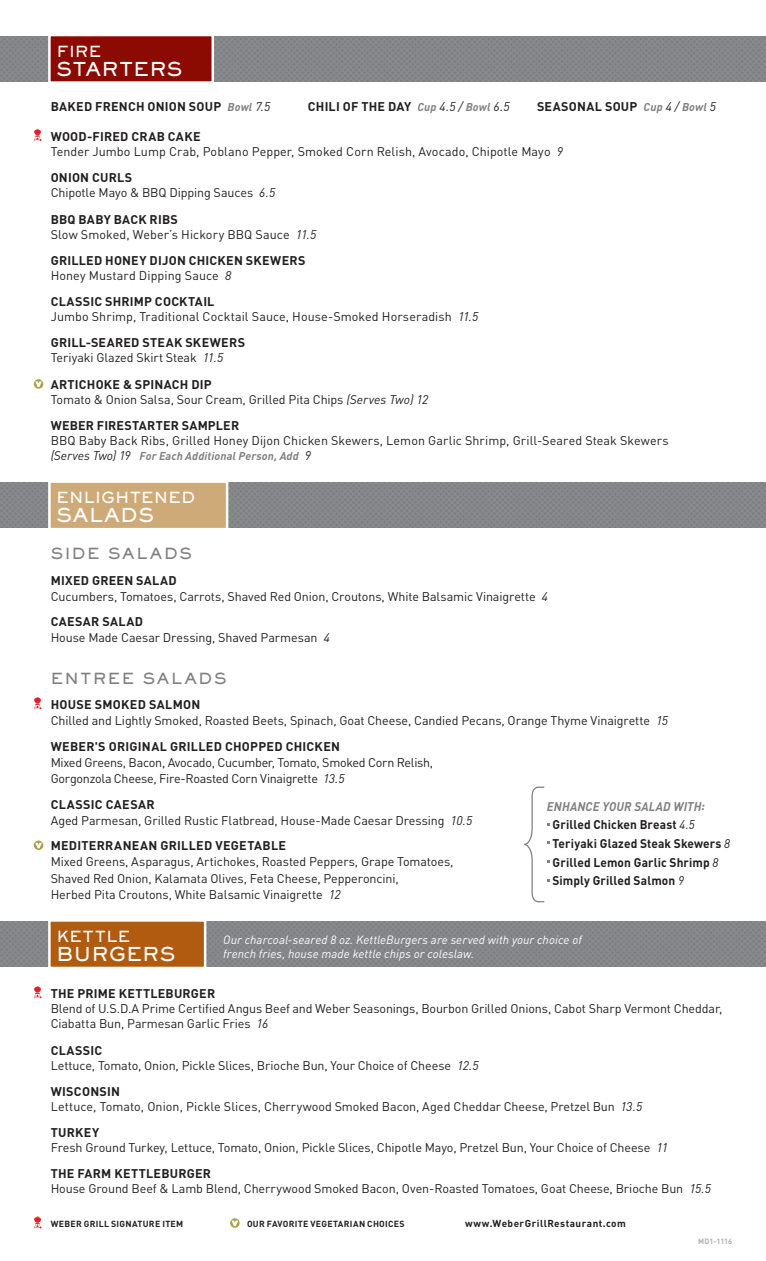
<style>
.page{position:relative;width:766px;height:1261px;background:#fff}
.page>*{position:absolute;margin:0;border:0;box-sizing:border-box;transform-origin:0 0}
.t1{font:18.75px "AT Sackers Heavy Gothic";letter-spacing:.025em;color:#fff}
.t2{font:15px "AT Sackers Heavy Gothic";letter-spacing:.1em;color:#808083}
.t3{font:15px "AT Sackers Heavy Gothic";letter-spacing:.015em;color:#fff}
.t4{font:12.5px/15px "DIN";letter-spacing:-.005em;color:#231f20}
.t5{font:700 12.5px/15px "DIN";letter-spacing:.015em;color:#231f20}
.t6{font:12.5px/16.2px "DIN";letter-spacing:-.025em;color:#231f20}
.t7{font:700 12.5px/18.6px "DIN";letter-spacing:.015em;color:#231f20;scale:.95 1}
.t8{font:italic 700 12.5px "DINOT";letter-spacing:.015em;color:#808083;scale:.95 1}
.t9{font:italic 11.88px/13.8px "DINOT";letter-spacing:.005em;color:#fff}
.t10{font:italic 700 11.25px "DINOT";letter-spacing:.01em;color:#808083}
.t11{font:700 10px "DIN";letter-spacing:.045em;color:#231f20}
.t12{font:700 8.75px "DIN";letter-spacing:.03em;color:#231f20}
.t13{font:700 7.5px "DIN";letter-spacing:-.015em;color:#aeafb3}
.s1{font-family:"DINOT";font-style:italic;font-size:11.25px;color:#808083}
.s2{font-family:"DINOT";font-weight:400;font-style:italic}
.s3{font-weight:700}
.s4{font-family:"DINOT";font-style:italic}
.s5{font-weight:400}
.s6{font-weight:400;font-size:12.5px;color:#231f20}
</style>
<div class="page">
<svg style="left:0;top:921px;width:765px;height:46px;background:#8e7e72"></svg>
<svg style="left:34px;top:986px;width:7px;height:12px"></svg>
<svg style="left:230px;top:1217px;width:9px;height:10px"></svg>
<svg style="left:231px;top:1219px;width:7px;height:7px"></svg>
<svg style="left:34px;top:1216px;width:7px;height:12px"></svg>
<svg style="left:0;top:482px;width:765px;height:46px;background:#968f86"></svg>
<svg style="left:34px;top:697px;width:7px;height:12px"></svg>
<svg style="left:34px;top:840px;width:9px;height:9px"></svg>
<svg style="left:35px;top:842px;width:7px;height:6px"></svg>
<svg style="left:524px;top:786px;width:24px;height:116px"></svg>
<svg style="left:0;top:36px;width:765px;height:46px;background:#876d6e"></svg>
<svg style="left:34px;top:129px;width:7px;height:12px"></svg>
<svg style="left:34px;top:379px;width:9px;height:9px"></svg>
<svg style="left:35px;top:381px;width:7px;height:6px"></svg>
<p class="t3" style="left:56px;top:42px;width:47px">FIRE</p>
<h1 class="t1" style="left:56px;top:57px;width:127px">STARTERS</h1>
<p class="t5" style="left:51px;top:98px;width:221px">BAKED FRENCH ONION SOUP <span class="s1">Bowl</span> <span class="s2">7.5</span></p>
<p class="t5" style="left:308px;top:98px;width:203px">CHILI OF THE DAY <span class="s1">Cup</span> <span class="s2">4.5 /</span> <span class="s1">Bowl</span> <span class="s2">6.5</span></p>
<p class="t5" style="left:536px;top:98px;width:180px">SEASONAL SOUP <span class="s1">Cup</span> <span class="s2">4 /</span> <span class="s1">Bowl</span> <span class="s2">5</span></p>
<p class="t4" style="left:51px;top:129px;width:513px"><span class="s3">WOOD-FIRED CRAB CAKE<br></span>Tender Jumbo Lump Crab, Poblano Pepper, Smoked Corn Relish, Avocado, Chipotle Mayo <span class="s4">9</span></p>
<p class="t4" style="left:51px;top:170px;width:226px"><span class="s3">ONION CURLS<br></span>Chipotle Mayo &amp; BBQ Dipping Sauces <span class="s4">6.5</span></p>
<p class="t4" style="left:51px;top:211px;width:267px"><span class="s3">BBQ BABY BACK RIBS<br></span>Slow Smoked, Weber’s Hickory BBQ Sauce <span class="s4">11.5</span></p>
<p class="t5" style="left:51px;top:252px;width:256px">GRILLED HONEY DIJON CHICKEN SKEWERS<br><span class="s5">Honey Mustard Dipping Sauce</span> <span class="s2">8</span></p>
<p class="t4" style="left:51px;top:294px;width:429px"><span class="s3">CLASSIC SHRIMP COCKTAIL<br></span>Jumbo Shrimp, Traditional Cocktail Sauce, House-Smoked Horseradish <span class="s4">11.5</span></p>
<p class="t5" style="left:51px;top:335px;width:196px">GRILL-SEARED STEAK SKEWERS<br><span class="s5">Teriyaki Glazed Skirt Steak</span> <span class="s2">11.5</span></p>
<p class="t4" style="left:51px;top:376px;width:379px"><span class="s3">ARTICHOKE &amp; SPINACH DIP<br></span>Tomato &amp; Onion Salsa, Sour Cream, Grilled Pita Chips <span class="s4">(Serves Two) 12</span></p>
<p class="t5" style="left:51px;top:417px;width:190px">WEBER FIRESTARTER SAMPLER</p>
<p class="t4" style="left:51px;top:432px;width:619px">BBQ Baby Back Ribs, Grilled Honey Dijon Chicken Skewers, Lemon Garlic Shrimp, Grill-Seared Steak Skewers</p>
<p class="t10" style="left:51px;top:448px;width:261px"><span class="s6">(Serves Two) 19</span> For Each Additional Person, Add <span class="s6">9</span></p>
<p class="t3" style="left:56px;top:487px;width:140px">ENLIGHTENED</p>
<h1 class="t1" style="left:56px;top:502px;width:99px">SALADS</h1>
<p class="t2" style="left:51px;top:543px;width:143px">SIDE SALADS</p>
<p class="t4" style="left:51px;top:571px;width:498px;line-height:16.2px"><span class="s3">MIXED GREEN SALAD<br></span>Cucumbers, Tomatoes, Carrots, Shaved Red Onion, Croutons, White Balsamic Vinaigrette <span class="s4">4</span></p>
<p class="t4" style="left:51px;top:613px;width:280px;line-height:16.2px"><span class="s3">CAESAR SALAD<br></span>House Made Caesar Dressing, Shaved Parmesan <span class="s4">4</span></p>
<p class="t2" style="left:51px;top:668px;width:177px">ENTREE SALADS</p>
<p class="t4" style="left:51px;top:696px;width:618px;line-height:16.2px"><span class="s3">HOUSE SMOKED SALMON<br></span>Chilled and Lightly Smoked, Roasted Beets, Spinach, Goat Cheese, Candied Pecans, Orange Thyme Vinaigrette <span class="s4">15</span></p>
<p class="t5" style="left:51px;top:738px;width:291px">WEBER'S ORIGINAL GRILLED CHOPPED CHICKEN</p>
<p class="t6" style="left:51px;top:754px;width:384px">Mixed Greens, Bacon, Avocado, Cucumber, Tomato, Smoked Corn Relish,<br>Gorgonzola Cheese, Fire-Roasted Corn Vinaigrette <span class="s4">13.5</span></p>
<p class="t4" style="left:51px;top:795px;width:423px;line-height:16.2px"><span class="s3">CLASSIC CAESAR<br></span>Aged Parmesan, Grilled Rustic Flatbread, House-Made Caesar Dressing <span class="s4">10.5</span></p>
<p class="t5" style="left:51px;top:837px;width:237px">MEDITERRANEAN GRILLED VEGETABLE</p>
<p class="t4" style="left:51px;top:853px;width:404px;line-height:16.2px">Mixed Greens, Asparagus, Artichokes, Roasted Peppers, Grape Tomatoes,<br>Shaved Red Onion, Kalamata Olives, Feta Cheese, Pepperoncini,<br>Herbed Pita Croutons, White Balsamic Vinaigrette <span class="s4">12</span></p>
<p class="t8" style="left:546px;top:798px;width:168px">ENHANCE YOUR SALAD WITH:</p>
<p class="t7" style="left:552px;top:815px;width:188px">Grilled Chicken Breast <span class="s2">4.5<br></span>Teriyaki Glazed Steak Skewers <span class="s2">8<br></span>Grilled Lemon Garlic Shrimp <span class="s2">8<br></span>Simply Grilled Salmon <span class="s2">9</span></p>
<p class="t3" style="left:56px;top:926px;width:76px">KETTLE</p>
<h1 class="t1" style="left:56px;top:941px;width:120px">BURGERS</h1>
<p class="t9" style="left:223px;top:932px;width:360px">Our charcoal-seared 8 oz. KettleBurgers are served with your choice of french fries, house made kettle chips or coleslaw.</p>
<p class="t5" style="left:51px;top:985px;width:166px">THE PRIME KETTLEBURGER</p>
<p class="t4" style="left:51px;top:1000px;width:673px">Blend of U.S.D.A Prime Certified Angus Beef and Weber Seasonings, Bourbon Grilled Onions, Cabot Sharp Vermont Cheddar,<br>Ciabatta Bun, Parmesan Garlic Fries <span class="s4">16</span></p>
<p class="t4" style="left:51px;top:1042px;width:429px"><span class="s3">CLASSIC<br></span>Lettuce, Tomato, Onion, Pickle Slices, Brioche Bun, Your Choice of Cheese <span class="s4">12.5</span></p>
<p class="t4" style="left:51px;top:1083px;width:592px"><span class="s3">WISCONSIN<br></span>Lettuce, Tomato, Onion, Pickle Slices, Cherrywood Smoked Bacon, Aged Cheddar Cheese, Pretzel Bun <span class="s4">13.5</span></p>
<p class="t4" style="left:51px;top:1124px;width:618px"><span class="s3">TURKEY<br></span>Fresh Ground Turkey, Lettuce, Tomato, Onion, Pickle Slices, Chipotle Mayo, Pretzel Bun, Your Choice of Cheese <span class="s4">11</span></p>
<p class="t4" style="left:51px;top:1165px;width:661px"><span class="s3">THE FARM KETTLEBURGER<br></span>House Ground Beef &amp; Lamb Blend, Cherrywood Smoked Bacon, Oven-Roasted Tomatoes, Goat Cheese, Brioche Bun <span class="s4">15.5</span></p>
<p class="t12" style="left:51px;top:1217px;width:134px">WEBER GRILL SIGNATURE ITEM</p>
<p class="t12" style="left:247px;top:1217px;width:159px">OUR FAVORITE VEGETARIAN CHOICES</p>
<p class="t11" style="left:464px;top:1216px;width:162px">www.WeberGrillRestaurant.com</p>
<p class="t13" style="left:697px;top:1235px;width:35px">MD1-1116</p>
</div>
